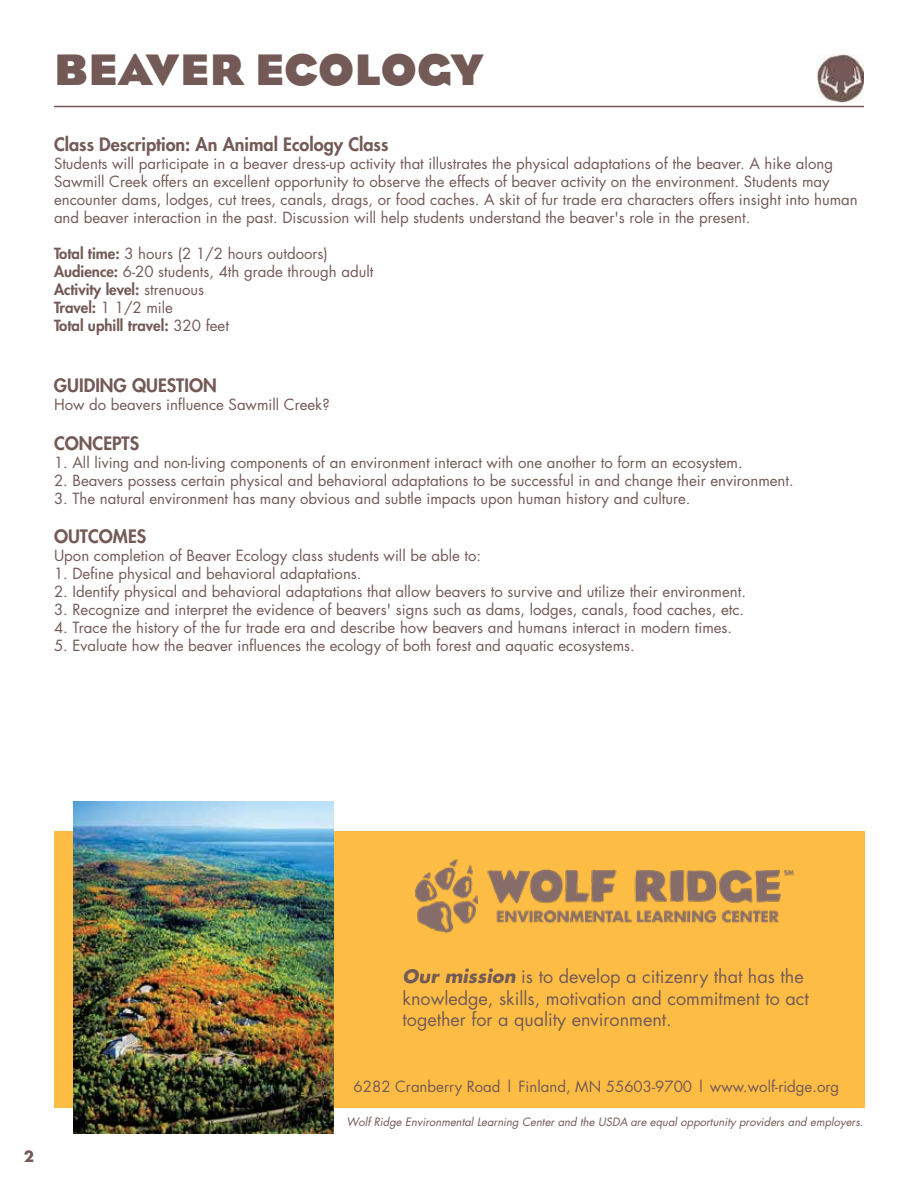
<style>
.page{position:relative;width:918px;height:1188px;background:#fff}
.page>*{position:absolute;margin:0;border:0;box-sizing:border-box;transform-origin:0 0}
.t1{font:45px "Bureau Eagle FB Bold";letter-spacing:.015em;color:#735a56}
.t2{font:18px/21.6px "Futura";color:#735a56}
.t3{font:800 18px "Futura";color:#735a56}
.t4{font:15px/18px "Futura";color:#735a56}
.t5{font:700 15px "Futura";color:#735a56}
.t6{font:italic 11.25px "Futura";color:#735a56}
.s1{font-weight:800}
.s2{font-weight:700;font-style:italic}
</style>
<div class="page">
<div style="left:54px;top:832px;width:810px;height:276px;background:#fdbd45"></div>
<img style="left:73px;top:801px;width:261px;height:332px">
<img style="left:415px;top:859px;width:379px;height:74px">
<hr style="left:54px;top:106px;width:810px;height:1px;background:#735a56">
<img style="left:817px;top:54px;width:47px;height:48px">
<h1 class="t1" style="left:54px;top:46px;width:431px">BEAVER ECOLOGY</h1>
<p class="t3" style="left:54px;top:132px;width:336px">Class Description: An Animal Ecology Class</p>
<p class="t4" style="left:54px;top:154px;width:805px">Students will participate in a beaver dress-up activity that illustrates the physical adaptations of the beaver. A hike along Sawmill Creek offers an excellent opportunity to observe the effects of beaver activity on the environment. Students may encounter dams, lodges, cut trees, canals, drags, or food caches. A skit of fur trade era characters offers insight into human and beaver interaction in the past. Discussion will help students understand the beaver's role in the present.</p>
<p class="t4" style="left:54px;top:244px;width:321px"><span class="s1">Total time:</span> 3 hours (2 1/2 hours outdoors)<br><span class="s1">Audience:</span> 6-20 students, 4th grade through adult <span class="s1">Activity level:</span> strenuous<br><span class="s1">Travel:</span> 1 1/2 mile<br><span class="s1">Total uphill travel:</span> 320 feet</p>
<p class="t3" style="left:54px;top:373px;width:164px">GUIDING QUESTION</p>
<p class="t4" style="left:54px;top:395px;width:277px">How do beavers influence Sawmill Creek?</p>
<p class="t3" style="left:54px;top:431px;width:87px">CONCEPTS</p>
<p class="t4" style="left:54px;top:453px;width:690px">1. All living and non-living components of an environment interact with one another to form an ecosystem.</p>
<p class="t4" style="left:54px;top:471px;width:741px">2. Beavers possess certain physical and behavioral adaptations to be successful in and change their environment.</p>
<p class="t4" style="left:54px;top:489px;width:638px">3. The natural environment has many obvious and subtle impacts upon human history and culture.</p>
<p class="t3" style="left:54px;top:525px;width:94px">OUTCOMES</p>
<p class="t4" style="left:54px;top:547px;width:429px">Upon completion of Beaver Ecology class students will be able to:</p>
<p class="t4" style="left:54px;top:565px;width:309px">1. Define physical and behavioral adaptations.</p>
<p class="t4" style="left:54px;top:583px;width:693px">2. Identify physical and behavioral adaptations that allow beavers to survive and utilize their environment.</p>
<p class="t4" style="left:54px;top:601px;width:692px">3. Recognize and interpret the evidence of beavers' signs such as dams, lodges, canals, food caches, etc.</p>
<p class="t4" style="left:54px;top:619px;width:680px">4. Trace the history of the fur trade era and describe how beavers and humans interact in modern times.</p>
<p class="t4" style="left:54px;top:637px;width:582px">5. Evaluate how the beaver influences the ecology of both forest and aquatic ecosystems.</p>
<p class="t5" style="left:24px;top:1146px;width:12px">2</p>
<p class="t2" style="left:403px;top:966px;width:408px"><span class="s2">Our mission</span> is to develop a citizenry that has the knowledge, skills, motivation and commitment to act together for a quality environment.</p>
<p class="t4" style="left:354px;top:1077px;width:487px">6282 Cranberry Road | Finland, MN 55603-9700 | www.wolf-ridge.org</p>
<p class="t6" style="left:346px;top:1114px;width:518px">Wolf Ridge Environmental Learning Center and the USDA are equal opportunity providers and employers.</p>
</div>
